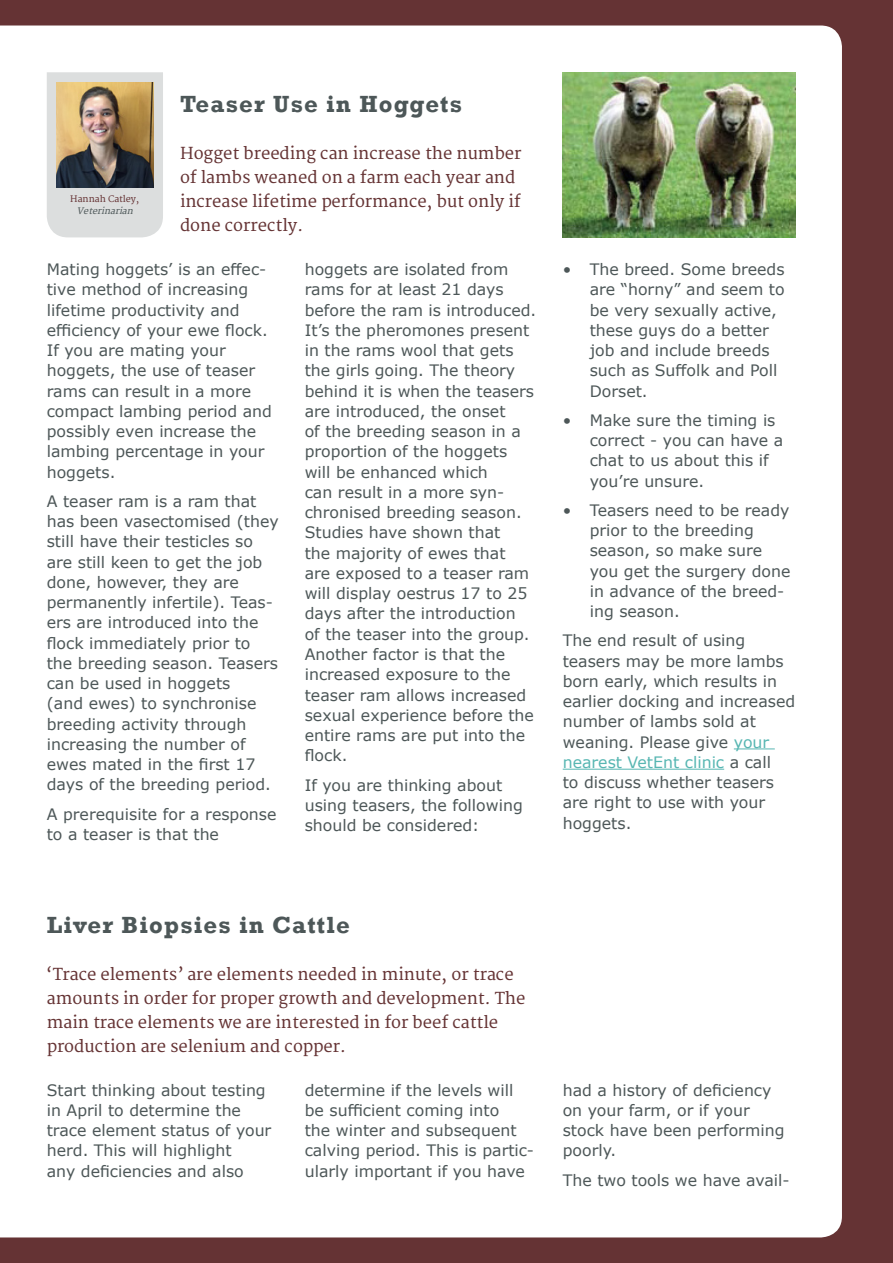
<style>
.page{position:relative;width:893px;height:1263px;background:#653334}
.page>*{position:absolute;margin:0;border:0;box-sizing:border-box;transform-origin:0 0}
.t1{font:700 24px "Rockwell";letter-spacing:.05em;color:#4d5758}
.t2{font:16.5px/24px "Merriweather";color:#653334}
.t3{font:15.75px/20.2px "Verdana";color:#4d5758}
.t4{font:9px "Merriweather";color:#653334}
.t5{font:italic 9px "Merriweather";color:#4d5758}
.s1{color:#57b6b2}
</style>
<div class="page">
<div style="left:0;top:26px;width:842px;height:1211px;background:#fff"></div>
<hr style="left:734px;top:748px;width:41px;height:1px;background:#57b6b2">
<hr style="left:563px;top:769px;width:161px;height:1px;background:#57b6b2">
<div style="left:47px;top:72px;width:116px;height:165px;background:#dcdede"></div>
<img style="left:56px;top:82px;width:97px;height:106px">
<img style="left:563px;top:72px;width:232px;height:165px">
<p class="t4" style="left:70px;top:193px;width:71px">Hannah Catley,</p>
<p class="t5" style="left:77px;top:205px;width:60px">Veterinarian</p>
<h1 class="t1" style="left:180px;top:89px;width:283px">Teaser Use in Hoggets</h1>
<p class="t2" style="left:180px;top:142px;width:343px">Hogget breeding can increase the number of lambs weaned on a farm each year and increase lifetime performance, but only if done correctly.</p>
<p class="t3" style="left:47px;top:259px;width:227px">Mating hoggets’ is an effec&shy;tive method of increasing lifetime productivity and efficiency of your ewe flock.<br>If you are mating your hoggets, the use of teaser rams can result in a more compact lambing period and possibly even increase the lambing percentage in your hoggets.</p>
<p class="t3" style="left:47px;top:491px;width:233px">A teaser ram is a ram that has been vasectomised (they still have their testicles so are still keen to get the job done, however, they are permanently infertile). Teas&shy;ers are introduced into the flock immediately prior to the breeding season. Teasers can be used in hoggets<br>(and ewes) to synchronise breeding activity through increasing the number of ewes mated in the first 17 days of the breeding period.</p>
<p class="t3" style="left:47px;top:804px;width:231px">A prerequisite for a response to a teaser is that the</p>
<p class="t3" style="left:305px;top:259px;width:233px">hoggets are isolated from rams for at least 21 days before the ram is introduced.<br>It’s the pheromones present in the rams wool that gets the girls going. The theory behind it is when the teasers are introduced, the onset<br>of the breeding season in a proportion of the hoggets will be enhanced which<br>can result in a more syn&shy;chronised breeding season.<br>Studies have shown that<br>the majority of ewes that<br>are exposed to a teaser ram will display oestrus 17 to 25 days after the introduction<br>of the teaser into the group.<br>Another factor is that the increased exposure to the teaser ram allows increased sexual experience before the entire rams are put into the flock.</p>
<p class="t3" style="left:305px;top:774px;width:220px">If you are thinking about using teasers, the following should be considered:</p>
<p class="t3" style="left:590px;top:259px;width:196px;text-indent:-27px">• The breed. Some breeds are “horny” and seem to be very sexually active, these guys do a better job and include breeds such as Suffolk and Poll<br>Dorset.</p>
<p class="t3" style="left:590px;top:410px;width:195px;text-indent:-27px">• Make sure the timing is correct - you can have a chat to us about this if you’re unsure.</p>
<p class="t3" style="left:590px;top:500px;width:202px;text-indent:-27px">• Teasers need to be ready prior to the breeding season, so make sure you get the surgery done in advance of the breed&shy;ing season.</p>
<p class="t3" style="left:563px;top:630px;width:234px">The end result of using teasers may be more lambs born early, which results in earlier docking and increased number of lambs sold at weaning. Please give <span class="s1">your nearest VetEnt clinic</span> a call<br>to discuss whether teasers are right to use with your hoggets.</p>
<h1 class="t1" style="left:47px;top:910px;width:304px">Liver Biopsies in Cattle</h1>
<p class="t2" style="left:47px;top:962px;width:480px">‘Trace elements’ are elements needed in minute, or trace amounts in order for proper growth and development. The main trace elements we are interested in for beef cattle production are selenium and copper.</p>
<p class="t3" style="left:47px;top:1079px;width:226px">Start thinking about testing in April to determine the trace element status of your herd. This will highlight<br>any deficiencies and also</p>
<p class="t3" style="left:305px;top:1079px;width:231px">determine if the levels will be sufficient coming into<br>the winter and subsequent calving period. This is partic&shy;ularly important if you have</p>
<p class="t3" style="left:563px;top:1079px;width:223px">had a history of deficiency on your farm, or if your stock have been performing poorly.</p>
<p class="t3" style="left:563px;top:1169px;width:228px">The two tools we have avail-</p>
</div>
